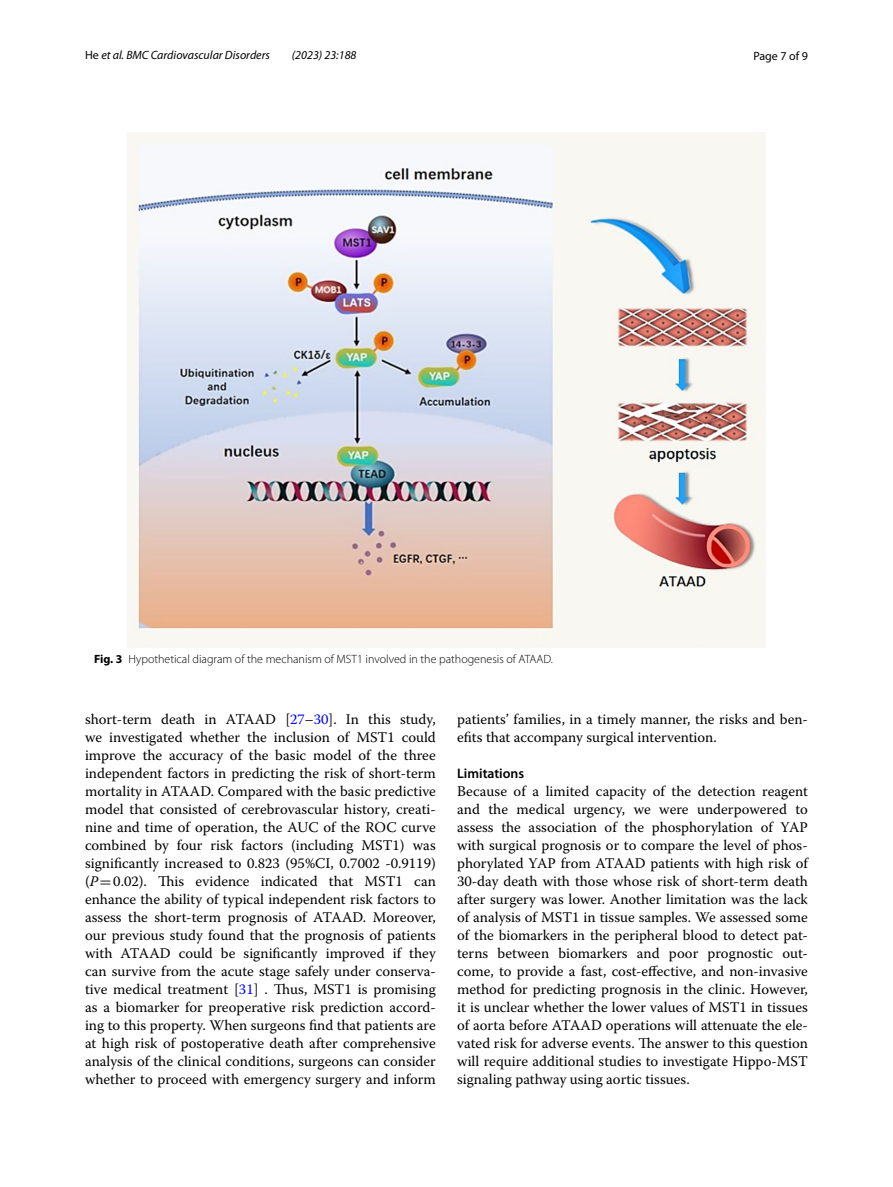
<style>
.page{position:relative;width:893px;height:1187px;background:#fff}
.page>*{position:absolute;margin:0;border:0;box-sizing:border-box;transform-origin:0 0}
.t1{font:14.7px/18px "Warnock Pro";color:#000;text-align:justify}
.t2{font:600 13.8px "Myriad Pro";color:#000}
.t3{font:300 12px "Myriad Pro";color:#000}
.t4{font:italic 12px "Myriad Pro";color:#000}
.t5{font:12px "Myriad Pro";color:#000}
.s1{font-style:normal}
.s2{font-weight:700}
.s3{color:#00f}
.s4{font-style:italic}
.s5{font-family:"MTSY"}
</style>
<div class="page">
<img style="left:128px;top:133px;width:637px;height:514px">
<p class="t4" style="left:85px;top:48px;width:186px"><span class="s1">He</span> et al. BMC Cardiovascular Disorders</p>
<p class="t4" style="left:292px;top:48px;width:66px">(2023) 23:188</p>
<p class="t5" style="left:753px;top:48px;width:56px">Page 7 of 9</p>
<p class="t3" style="left:94px;top:652px;width:460px"><span class="s2">Fig. 3</span> Hypothetical diagram of the mechanism of MST1 involved in the pathogenesis of ATAAD.</p>
<p class="t1" style="left:85px;top:710px;width:352px">short-term death in ATAAD [<span class="s3">27</span>–<span class="s3">30</span>]. In this study, we investigated whether the inclusion of MST1 could improve the accuracy of the basic model of the three independent factors in predicting the risk of short-term mortality in ATAAD. Compared with the basic predictive model that consisted of cerebrovascular history, creati&shy;nine and time of operation, the AUC of the ROC curve combined by four risk factors (including MST1) was significantly increased to 0.823 (95%CI, 0.7002 -0.9119) (<span class="s4">P</span><span class="s5">=</span>0.02). This evidence indicated that MST1 can enhance the ability of typical independent risk factors to assess the short-term prognosis of ATAAD. Moreover, our previous study found that the prognosis of patients with ATAAD could be significantly improved if they can survive from the acute stage safely under conserva&shy;tive medical treatment [<span class="s3">31</span>] . Thus, MST1 is promising as a biomarker for preoperative risk prediction accord&shy;ing to this property. When surgeons find that patients are at high risk of postoperative death after comprehensive analysis of the clinical conditions, surgeons can consider whether to proceed with emergency surgery and inform</p>
<p class="t1" style="left:457px;top:710px;width:352px">patients’ families, in a timely manner, the risks and ben&shy;efits that accompany surgical intervention.</p>
<p class="t2" style="left:457px;top:764px;width:69px">Limitations</p>
<p class="t1" style="left:457px;top:782px;width:352px">Because of a limited capacity of the detection reagent and the medical urgency, we were underpowered to assess the association of the phosphorylation of YAP with surgical prognosis or to compare the level of phos&shy;phorylated YAP from ATAAD patients with high risk of 30-day death with those whose risk of short-term death after surgery was lower. Another limitation was the lack of analysis of MST1 in tissue samples. We assessed some of the biomarkers in the peripheral blood to detect pat&shy;terns between biomarkers and poor prognostic out&shy;come, to provide a fast, cost-effective, and non-invasive method for predicting prognosis in the clinic. However, it is unclear whether the lower values of MST1 in tissues of aorta before ATAAD operations will attenuate the ele&shy;vated risk for adverse events. The answer to this question will require additional studies to investigate Hippo-MST signaling pathway using aortic tissues.</p>
</div>
